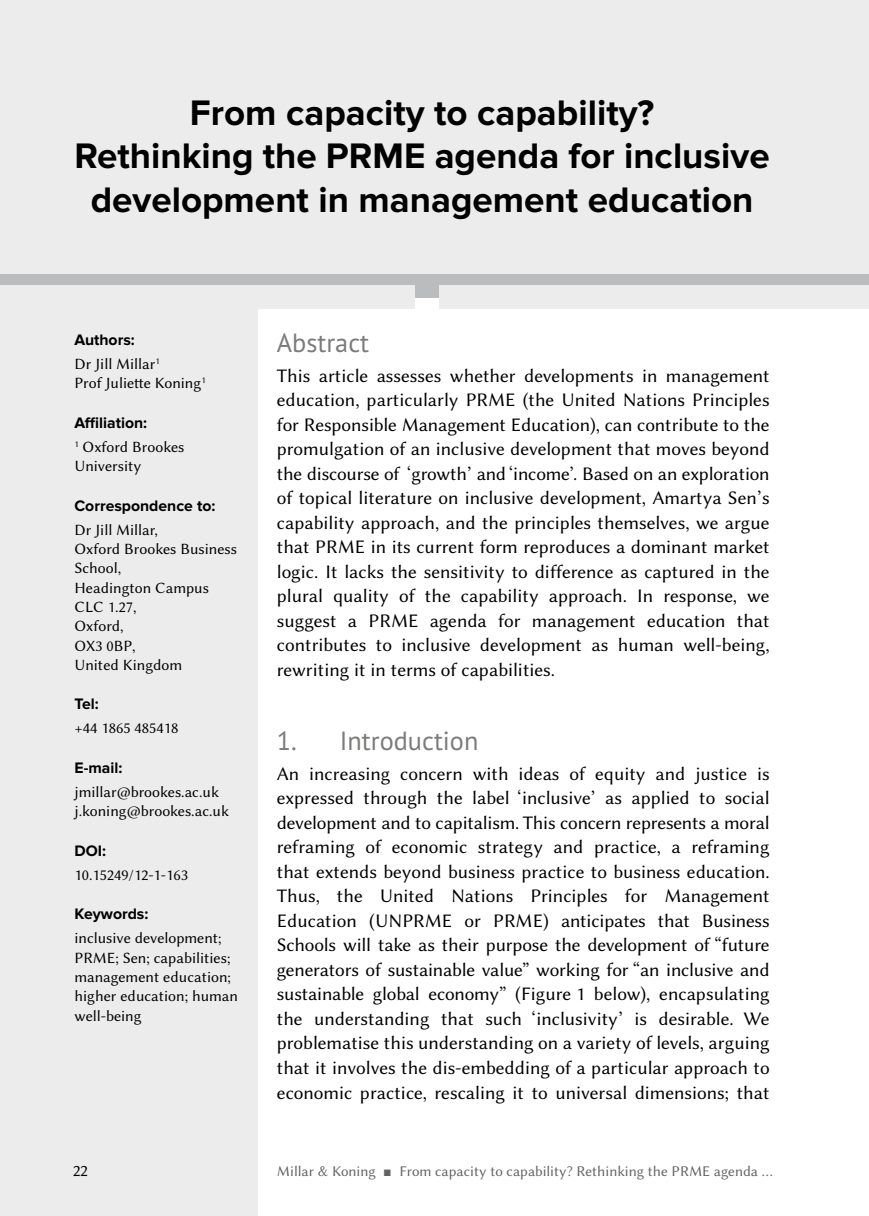
<style>
.page{position:relative;width:869px;height:1216px;background:#fff}
.page>*{position:absolute;margin:0;border:0;box-sizing:border-box;transform-origin:0 0}
.t1{font:700 36.75px/43.8px "Proxima Nova";color:#000;text-align:center}
.t2{font:26.25px "PT Sans";color:#7b7b7a}
.t3{font:19.25px/24.5px "Lin Biolinum O";color:#000;text-align:justify}
.t4{font:16.62px "Lin Biolinum O";color:#000}
.t5{font:15.75px/19.2px "Lin Biolinum O";color:#000}
.t6{font:700 15.75px "Proxima Nova";color:#000}
.t7{font:14.88px "Lin Biolinum O";color:#636362}
</style>
<div class="page">
<div style="left:0;top:278px;width:257px;height:937px;background:#ececed"></div>
<div style="left:0;top:0;width:868px;height:283px;background:#ececed"></div>
<div style="left:0;top:274px;width:868px;height:23px;background:#bbbcbd"></div>
<div style="left:439px;top:285px;width:429px;height:24px;background:#ececed"></div>
<div style="left:0;top:285px;width:414px;height:24px;background:#ececed"></div>
<h1 class="t1" style="left:74px;top:91px;width:696px">From capacity to capability?<br>Rethinking the PRME agenda for inclusive development in management education</h1>
<p class="t6" style="left:74px;top:330px;width:62px">Authors:</p>
<p class="t5" style="left:74px;top:354px;width:132px">Dr Jill Millar<sup>1<br></sup>Prof Juliette Koning<sup>1</sup></p>
<p class="t6" style="left:74px;top:413px;width:74px">Affiliation:</p>
<p class="t5" style="left:74px;top:437px;width:111px"><sup>1</sup> Oxford Brookes<br>University</p>
<p class="t6" style="left:74px;top:496px;width:142px">Correspondence to:</p>
<p class="t5" style="left:74px;top:520px;width:164px">Dr Jill Millar,<br>Oxford Brookes Business<br>School,<br>Headington Campus<br>CLC 1.27,<br>Oxford,<br>OX3 0BP,<br>United Kingdom</p>
<p class="t6" style="left:74px;top:694px;width:26px">Tel:</p>
<p class="t5" style="left:74px;top:718px;width:106px">+44 1865 485418</p>
<p class="t6" style="left:74px;top:758px;width:49px">E‑mail:</p>
<p class="t5" style="left:74px;top:782px;width:156px">jmillar@brookes.ac.uk j.koning@brookes.ac.uk</p>
<p class="t6" style="left:74px;top:841px;width:33px">DOI:</p>
<p class="t5" style="left:74px;top:865px;width:115px">10.15249/12-1-163</p>
<p class="t6" style="left:74px;top:904px;width:75px">Keywords:</p>
<p class="t5" style="left:74px;top:928px;width:165px">inclusive development;<br>PRME; Sen; capabilities; management education; higher education; human well-being</p>
<h2 class="t2" style="left:277px;top:326px;width:94px">Abstract</h2>
<p class="t3" style="left:277px;top:363px;width:494px">This article assesses whether developments in management education, particularly PRME (the United Nations Principles for Responsible Management Education), can contribute to the promulgation of an inclusive development that moves beyond the discourse of ‘growth’ and ‘income’. Based on an exploration of topical literature on inclusive development, Amartya Sen’s capability approach, and the principles themselves, we argue that PRME in its current form reproduces a dominant market logic. It lacks the sensitivity to difference as captured in the plural quality of the capability approach. In response, we suggest a PRME agenda for management education that contributes to inclusive development as human well-being, rewriting it in terms of capabilities.</p>
<h2 class="t2" style="left:277px;top:724px;width:203px">1. Introduction</h2>
<p class="t3" style="left:277px;top:761px;width:494px">An increasing concern with ideas of equity and justice is expressed through the label ‘inclusive’ as applied to social development and to capitalism. This concern represents a moral reframing of economic strategy and practice, a reframing that extends beyond business practice to business education.<br>Thus, the United Nations Principles for Management Education (UNPRME or PRME) anticipates that Business Schools will take as their purpose the development of “future generators of sustainable value” working for “an inclusive and sustainable global economy” (Figure 1 below), encapsulating the understanding that such ‘inclusivity’ is desirable. We problematise this understanding on a variety of levels, arguing that it involves the dis-embedding of a particular approach to economic practice, rescaling it to universal dimensions; that</p>
<p class="t4" style="left:73px;top:1161px;width:16px">22</p>
<p class="t7" style="left:277px;top:1162px;width:497px">Millar &amp; Koning ■ From capacity to capability? Rethinking the PRME agenda ...</p>
</div>
